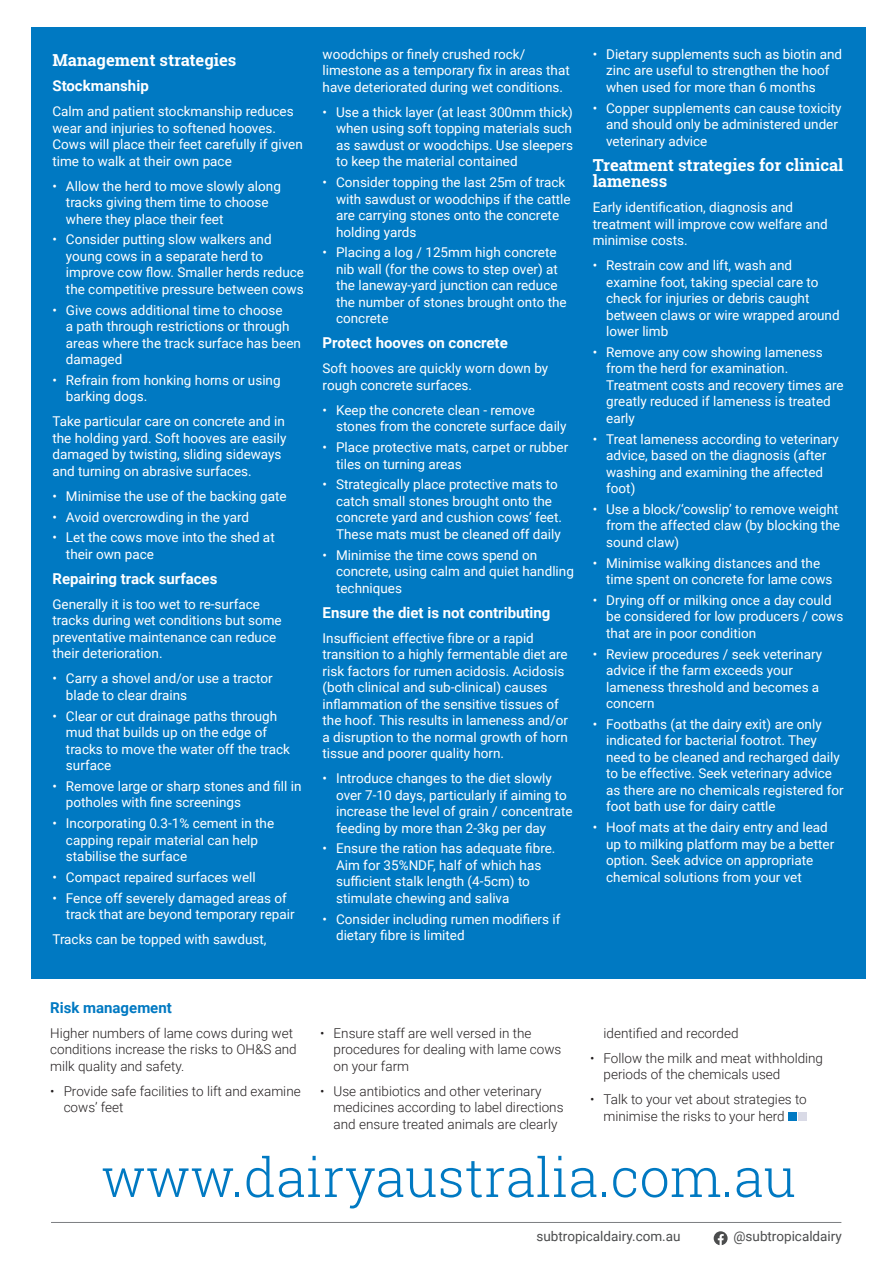
<style>
.page{position:relative;width:893px;height:1263px;background:#fff}
.page>*{position:absolute;margin:0;border:0;box-sizing:border-box;transform-origin:0 0}
.t1{font:300 54px "Roboto Slab";color:#0079c2}
.t2{font:700 16.5px/16.5px "Roboto Slab";color:#fff}
.t3{font:700 15px "Roboto";color:#fff}
.t4{font:700 15px "Roboto";color:#0079c2}
.t5{font:13.5px/16.5px "Roboto";color:#fff}
.t6{font:300 13.5px/16.5px "Roboto";color:#231f20}
.t7{font:13.5px "Roboto";color:#4b4c4d}
</style>
<div class="page">
<div style="left:788px;top:1112px;width:8px;height:9px;background:#0079c2"></div>
<div style="left:798px;top:1112px;width:9px;height:9px;background:#d9dae6"></div>
<div style="left:31px;top:27px;width:835px;height:952px;background:#0079c2"></div>
<svg style="left:714px;top:1231px;width:14px;height:14px"></svg>
<hr style="left:51px;top:1222px;width:790px;height:1px;background:#7c7e81">
<p class="t2" style="left:52px;top:52px;width:185px">Management strategies</p>
<p class="t3" style="left:52px;top:75px;width:98px">Stockmanship</p>
<p class="t5" style="left:52px;top:102px;width:252px">Calm and patient stockmanship reduces wear and injuries to softened hooves.<br>Cows will place their feet carefully if given time to walk at their own pace</p>
<p class="t5" style="left:66px;top:177px;width:217px;text-indent:-14px">• Allow the herd to move slowly along tracks giving them time to choose where they place their feet</p>
<p class="t5" style="left:66px;top:231px;width:240px;text-indent:-14px">• Consider putting slow walkers and young cows in a separate herd to improve cow flow. Smaller herds reduce the competitive pressure between cows</p>
<p class="t5" style="left:66px;top:301px;width:236px;text-indent:-14px">• Give cows additional time to choose<br>a path through restrictions or through areas where the track surface has been damaged</p>
<p class="t5" style="left:66px;top:371px;width:216px;text-indent:-13px">• Refrain from honking horns or using barking dogs.</p>
<p class="t5" style="left:52px;top:413px;width:236px">Take particular care on concrete and in the holding yard. Soft hooves are easily damaged by twisting, sliding sideways and turning on abrasive surfaces.</p>
<p class="t5" style="left:52px;top:487px;width:236px">• Minimise the use of the backing gate</p>
<p class="t5" style="left:52px;top:508px;width:198px">• Avoid overcrowding in the yard</p>
<p class="t5" style="left:66px;top:529px;width:210px;text-indent:-14px">• Let the cows move into the shed at their own pace</p>
<p class="t3" style="left:52px;top:568px;width:166px">Repairing track surfaces</p>
<p class="t5" style="left:52px;top:595px;width:231px">Generally it is too wet to re-surface tracks during wet conditions but some preventative maintenance can reduce their deterioration.</p>
<p class="t5" style="left:66px;top:670px;width:208px;text-indent:-14px">• Carry a shovel and/or use a tractor blade to clear drains</p>
<p class="t5" style="left:66px;top:707px;width:225px;text-indent:-14px">• Clear or cut drainage paths through mud that builds up on the edge of tracks to move the water off the track surface</p>
<p class="t5" style="left:66px;top:777px;width:237px;text-indent:-14px">• Remove large or sharp stones and fill in potholes with fine screenings</p>
<p class="t5" style="left:66px;top:814px;width:210px;text-indent:-14px">• Incorporating 0.3-1% cement in the capping repair material can help stabilise the surface</p>
<p class="t5" style="left:52px;top:868px;width:205px">• Compact repaired surfaces well</p>
<p class="t5" style="left:66px;top:889px;width:230px;text-indent:-14px">• Fence off severely damaged areas of track that are beyond temporary repair</p>
<p class="t5" style="left:52px;top:930px;width:216px">Tracks can be topped with sawdust,</p>
<p class="t5" style="left:323px;top:45px;width:249px">woodchips or finely crushed rock/ limestone as a temporary fix in areas that have deteriorated during wet conditions.</p>
<p class="t5" style="left:336px;top:103px;width:238px;text-align:justify;text-indent:-14px">• Use a thick layer (at least 300mm thick) when using soft topping materials such as sawdust or woodchips. Use sleepers to keep the material contained</p>
<p class="t5" style="left:336px;top:173px;width:236px;text-indent:-14px">• Consider topping the last 25m of track with sawdust or woodchips if the cattle are carrying stones onto the concrete holding yards</p>
<p class="t5" style="left:336px;top:244px;width:232px;text-indent:-14px">• Placing a log / 125mm high concrete nib wall (for the cows to step over) at the laneway-yard junction can reduce the number of stones brought onto the concrete</p>
<p class="t3" style="left:323px;top:333px;width:187px">Protect hooves on concrete</p>
<p class="t5" style="left:323px;top:360px;width:227px">Soft hooves are quickly worn down by rough concrete surfaces.</p>
<p class="t5" style="left:336px;top:401px;width:232px;text-indent:-14px">• Keep the concrete clean - remove stones from the concrete surface daily</p>
<p class="t5" style="left:336px;top:439px;width:234px;text-indent:-14px">• Place protective mats, carpet or rubber tiles on turning areas</p>
<p class="t5" style="left:336px;top:476px;width:227px;text-indent:-14px">• Strategically place protective mats to catch small stones brought onto the concrete yard and cushion cows’ feet.<br>These mats must be cleaned off daily</p>
<p class="t5" style="left:336px;top:546px;width:239px;text-indent:-14px">• Minimise the time cows spend on concrete, using calm and quiet handling techniques</p>
<p class="t3" style="left:323px;top:602px;width:229px">Ensure the diet is not contributing</p>
<p class="t5" style="left:323px;top:629px;width:247px">Insufficient effective fibre or a rapid transition to a highly fermentable diet are risk factors for rumen acidosis. Acidosis (both clinical and sub-clinical) causes inflammation of the sensitive tissues of the hoof. This results in lameness and/or a disruption to the normal growth of horn tissue and poorer quality horn.</p>
<p class="t5" style="left:336px;top:770px;width:238px;text-indent:-14px">• Introduce changes to the diet slowly over 7-10 days, particularly if aiming to increase the level of grain / concentrate feeding by more than 2-3kg per day</p>
<p class="t5" style="left:336px;top:840px;width:221px;text-indent:-14px">• Ensure the ration has adequate fibre.<br>Aim for 35%NDF, half of which has sufficient stalk length (4-5cm) to stimulate chewing and saliva</p>
<p class="t5" style="left:336px;top:910px;width:226px;text-indent:-14px">• Consider including rumen modifiers if dietary fibre is limited</p>
<p class="t5" style="left:606px;top:45px;width:237px;text-indent:-14px">• Dietary supplements such as biotin and zinc are useful to strengthen the hoof when used for more than 6 months</p>
<p class="t5" style="left:606px;top:99px;width:237px;text-indent:-14px">• Copper supplements can cause toxicity and should only be administered under veterinary advice</p>
<p class="t2" style="left:593px;top:156px;width:252px">Treatment strategies for clinical lameness</p>
<p class="t5" style="left:593px;top:199px;width:237px">Early identification, diagnosis and treatment will improve cow welfare and minimise costs.</p>
<p class="t5" style="left:606px;top:257px;width:235px;text-indent:-14px">• Restrain cow and lift, wash and examine foot, taking special care to check for injuries or debris caught between claws or wire wrapped around lower limb</p>
<p class="t5" style="left:606px;top:343px;width:239px;text-indent:-14px">• Remove any cow showing lameness from the herd for examination.<br>Treatment costs and recovery times are greatly reduced if lameness is treated early</p>
<p class="t5" style="left:606px;top:430px;width:234px;text-indent:-14px">• Treat lameness according to veterinary advice, based on the diagnosis (after washing and examining the affected foot)</p>
<p class="t5" style="left:606px;top:500px;width:235px;text-align:justify;text-indent:-14px">• Use a block/‘cowslip’ to remove weight from the affected claw (by blocking the sound claw)</p>
<p class="t5" style="left:606px;top:554px;width:228px;text-indent:-14px">• Minimise walking distances and the time spent on concrete for lame cows</p>
<p class="t5" style="left:606px;top:591px;width:239px;text-indent:-14px">• Drying off or milking once a day could be considered for low producers / cows that are in poor condition</p>
<p class="t5" style="left:606px;top:645px;width:217px;text-indent:-14px">• Review procedures / seek veterinary advice if the farm exceeds your lameness threshold and becomes a concern</p>
<p class="t5" style="left:606px;top:715px;width:239px;text-indent:-14px">• Footbaths (at the dairy exit) are only indicated for bacterial footrot. They need to be cleaned and recharged daily to be effective. Seek veterinary advice as there are no chemicals registered for foot bath use for dairy cattle</p>
<p class="t5" style="left:606px;top:818px;width:230px;text-indent:-14px">• Hoof mats at the dairy entry and lead up to milking platform may be a better option. Seek advice on appropriate chemical solutions from your vet</p>
<p class="t4" style="left:50px;top:997px;width:123px">Risk management</p>
<p class="t6" style="left:50px;top:1024px;width:248px">Higher numbers of lame cows during wet conditions increase the risks to OH&amp;S and milk quality and safety.</p>
<p class="t6" style="left:64px;top:1082px;width:239px;text-indent:-14px">• Provide safe facilities to lift and examine cows’ feet</p>
<p class="t6" style="left:334px;top:1024px;width:229px;text-indent:-14px">• Ensure staff are well versed in the procedures for dealing with lame cows on your farm</p>
<p class="t6" style="left:334px;top:1082px;width:231px;text-indent:-14px">• Use antibiotics and other veterinary medicines according to label directions and ensure treated animals are clearly</p>
<p class="t6" style="left:603px;top:1024px;width:137px">identified and recorded</p>
<p class="t6" style="left:603px;top:1049px;width:221px;text-indent:-14px">• Follow the milk and meat withholding periods of the chemicals used</p>
<p class="t6" style="left:603px;top:1091px;width:205px;text-indent:-14px">• Talk to your vet about strategies to minimise the risks to your herd</p>
<h1 class="t1" style="left:101px;top:1140px;width:696px">www.dairyaustralia.com.au</h1>
<p class="t7" style="left:536px;top:1227px;width:146px">subtropicaldairy.com.au</p>
<p class="t7" style="left:733px;top:1227px;width:110px">@subtropicaldairy</p>
</div>
